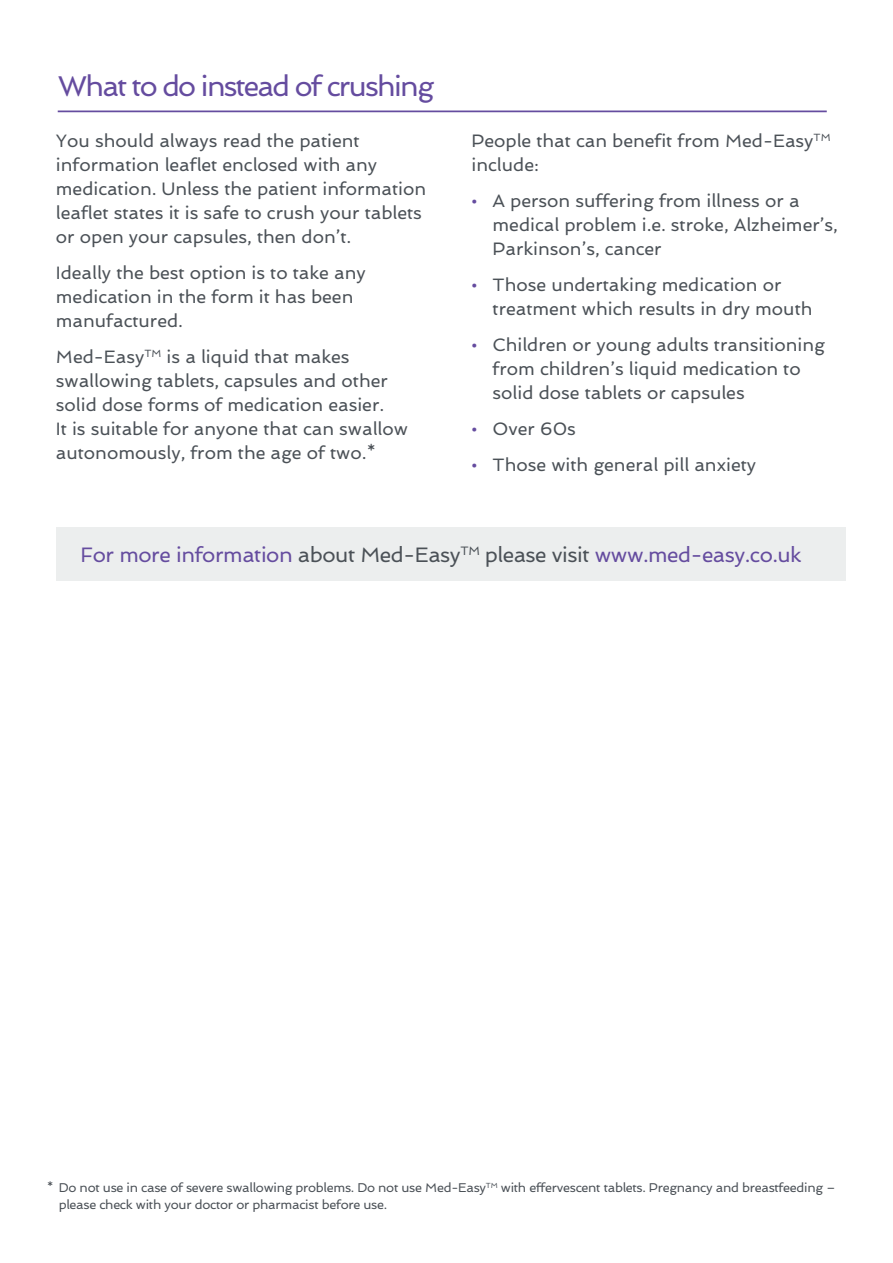
<style>
.page{position:relative;width:893px;height:1263px;background:#fff}
.page>*{position:absolute;margin:0;border:0;box-sizing:border-box;transform-origin:0 0}
.t1{font:28.5px "Spinnaker";letter-spacing:-.06em;color:#654c9f}
.t2{font:21px "Spinnaker";letter-spacing:-.02em;color:#654c9f}
.t3{font:18px/24px "Spinnaker";color:#4b5157}
.t4{font:12.75px/16.5px "Spinnaker";letter-spacing:-.02em;color:#4b5157}
.s1{font-size:19.5px;color:#654c9f}
.s2{color:#4b5157}
</style>
<div class="page">
<hr style="left:58px;top:111px;width:769px;height:1px;background:#654c9f">
<div style="left:56px;top:527px;width:790px;height:53px;background:#eceeee"></div>
<p class="t1" style="left:58px;top:69px;width:378px">What to do instead of crushing</p>
<p class="t3" style="left:56px;top:129px;width:372px">You should always read the patient information leaflet enclosed with any medication. Unless the patient information leaflet states it is safe to crush your tablets or open your capsules, then don’t.</p>
<p class="t3" style="left:56px;top:261px;width:311px">Ideally the best option is to take any medication in the form it has been manufactured.</p>
<p class="t3" style="left:56px;top:345px;width:354px">Med-Easy<sup>TM</sup>™ is a liquid that makes swallowing tablets, capsules and other solid dose forms of medication easier.<br>It is suitable for anyone that can swallow autonomously, from the age of two.*</p>
<p class="t3" style="left:472px;top:129px;width:361px">People that can benefit from Med-Easy<sup>TM </sup>include:</p>
<p class="t3" style="left:493px;top:189px;width:347px;text-indent:-21px"><span class="s1">•</span> A person suffering from illness or a medical problem i.e. stroke, Alzheimer’s,<br>Parkinson’s, cancer</p>
<p class="t3" style="left:493px;top:273px;width:321px;text-indent:-21px"><span class="s1">•</span> Those undertaking medication or treatment which results in dry mouth</p>
<p class="t3" style="left:493px;top:333px;width:334px;text-indent:-21px"><span class="s1">•</span> Children or young adults transitioning from children’s liquid medication to solid dose tablets or capsules</p>
<p class="t3" style="left:472px;top:417px;width:106px"><span class="s1">•</span> Over 60s</p>
<p class="t3" style="left:472px;top:452px;width:286px"><span class="s1">•</span> Those with general pill anxiety</p>
<p class="t2" style="left:80px;top:543px;width:723px">For more information <span class="s2">about Med-Easy</span><sup>TM</sup><span class="s2">™ please visit</span> www.med-easy.co.uk</p>
<p class="t4" style="left:59px;top:1180px;width:779px;text-indent:-12px">* Do not use in case of severe swallowing problems. Do not use Med-Easy<sup>TM</sup>™ with effervescent tablets. Pregnancy and breastfeeding – please check with your doctor or pharmacist before use.</p>
</div>
